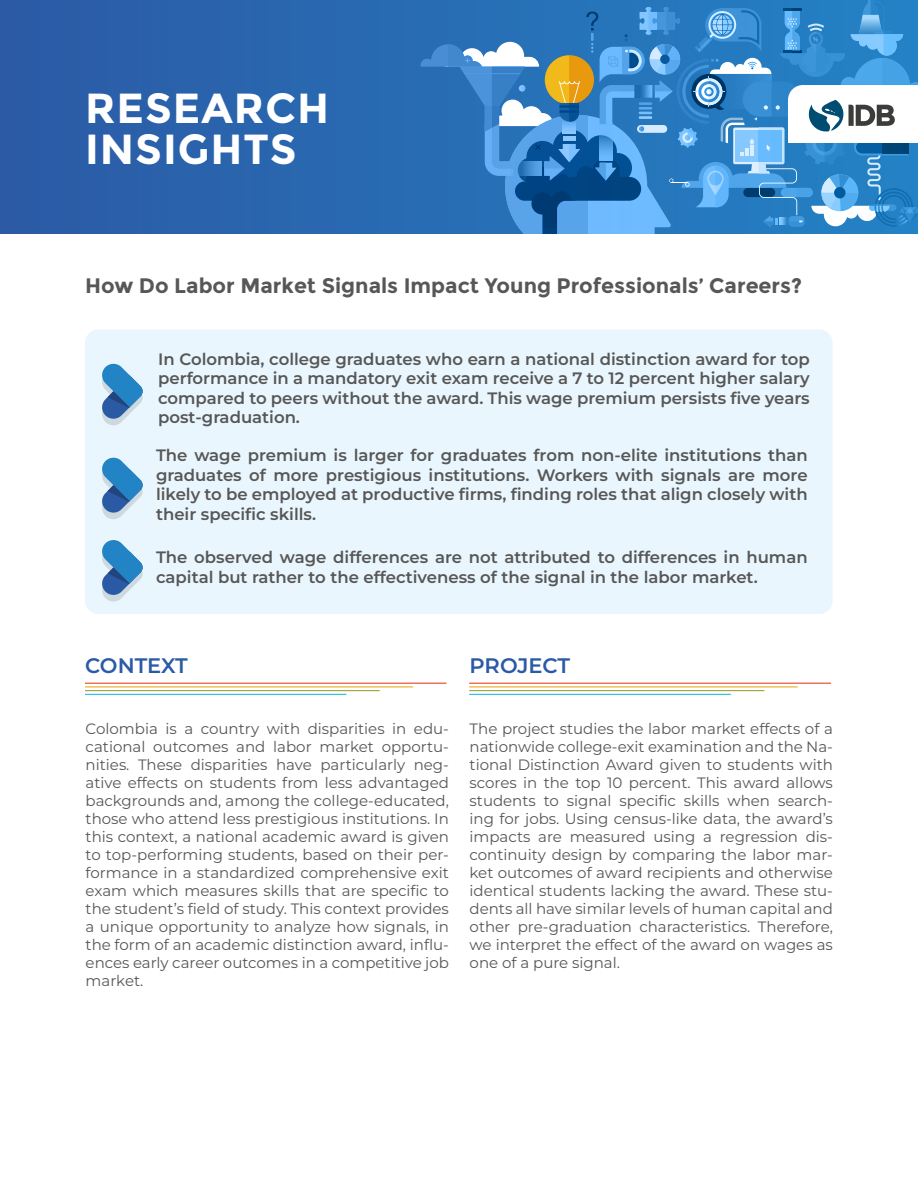
<style>
.page{position:relative;width:918px;height:1188px;background:#fff}
.page>*{position:absolute;margin:0;border:0;box-sizing:border-box;transform-origin:0 0}
.t1{font:700 42px/40.5px "Montserrat";letter-spacing:.025em;color:#fff}
.t2{font:700 21px "Montserrat";color:#575756}
.t3{font:600 21px "Montserrat";letter-spacing:-.005em;color:#2b5aa6}
.t4{font:600 16.5px/19.5px "Montserrat";color:#575756;text-align:justify}
.t5{font:15px/18px "Montserrat";color:#575756;text-align:justify}
</style>
<div class="page">
<div style="left:0;top:0;width:918px;height:234px;background:#2a63ac"></div>
<svg style="left:420px;top:0;width:498px;height:234px"></svg>
<div style="left:85px;top:330px;width:748px;height:284px;background:#eaf6fe;border-radius:13px"></div>
<svg style="left:102px;top:363px;width:41px;height:62px"></svg>
<svg style="left:102px;top:457px;width:41px;height:62px"></svg>
<svg style="left:102px;top:540px;width:41px;height:62px"></svg>
<hr style="left:85px;top:683px;width:361px;height:1px;background:#e74527">
<hr style="left:85px;top:686px;width:328px;height:1px;background:#eeaa1e">
<hr style="left:85px;top:690px;width:294px;height:1px;background:#a0a335">
<hr style="left:85px;top:694px;width:261px;height:1px;background:#26bced">
<hr style="left:470px;top:683px;width:361px;height:1px;background:#e74527">
<hr style="left:470px;top:686px;width:327px;height:1px;background:#eeaa1e">
<hr style="left:470px;top:690px;width:294px;height:1px;background:#a0a335">
<hr style="left:470px;top:694px;width:261px;height:1px;background:#26bced">
<h1 class="t1" style="left:85px;top:88px;width:246px">RESEARCH<br>INSIGHTS</h1>
<h2 class="t2" style="left:85px;top:273px;width:719px">How Do Labor Market Signals Impact Young Professionals’ Careers?</h2>
<p class="t4" style="left:158px;top:349px;width:653px">In Colombia, college graduates who earn a national distinction award for top performance in a mandatory exit exam receive a 7 to 12 percent higher salary compared to peers without the award. This wage premium persists five years post-graduation.</p>
<p class="t4" style="left:156px;top:445px;width:653px">The wage premium is larger for graduates from non-elite institutions than graduates of more prestigious institutions. Workers with signals are more likely to be employed at productive firms, finding roles that align closely with their specific skills.</p>
<p class="t4" style="left:156px;top:547px;width:653px">The observed wage differences are not attributed to differences in human capital but rather to the effectiveness of the signal in the labor market.</p>
<h2 class="t3" style="left:85px;top:652px;width:104px">CONTEXT</h2>
<h2 class="t3" style="left:470px;top:652px;width:102px">PROJECT</h2>
<p class="t5" style="left:86px;top:720px;width:365px">Colombia is a country with disparities in edu&shy;cational outcomes and labor market opportu&shy;nities. These disparities have particularly neg&shy;ative effects on students from less advantaged backgrounds and, among the college-educated, those who attend less prestigious institutions. In this context, a national academic award is given to top-performing students, based on their per&shy;formance in a standardized comprehensive exit exam which measures skills that are specific to the student’s field of study. This context provides a unique opportunity to analyze how signals, in the form of an academic distinction award, influ&shy;ences early career outcomes in a competitive job market.</p>
<p class="t5" style="left:470px;top:720px;width:365px">The project studies the labor market effects of a nationwide college-exit examination and the Na&shy;tional Distinction Award given to students with scores in the top 10 percent. This award allows students to signal specific skills when search&shy;ing for jobs. Using census-like data, the award’s impacts are measured using a regression dis&shy;continuity design by comparing the labor mar&shy;ket outcomes of award recipients and otherwise identical students lacking the award. These stu&shy;dents all have similar levels of human capital and other pre-graduation characteristics. Therefore, we interpret the effect of the award on wages as one of a pure signal.</p>
</div>
